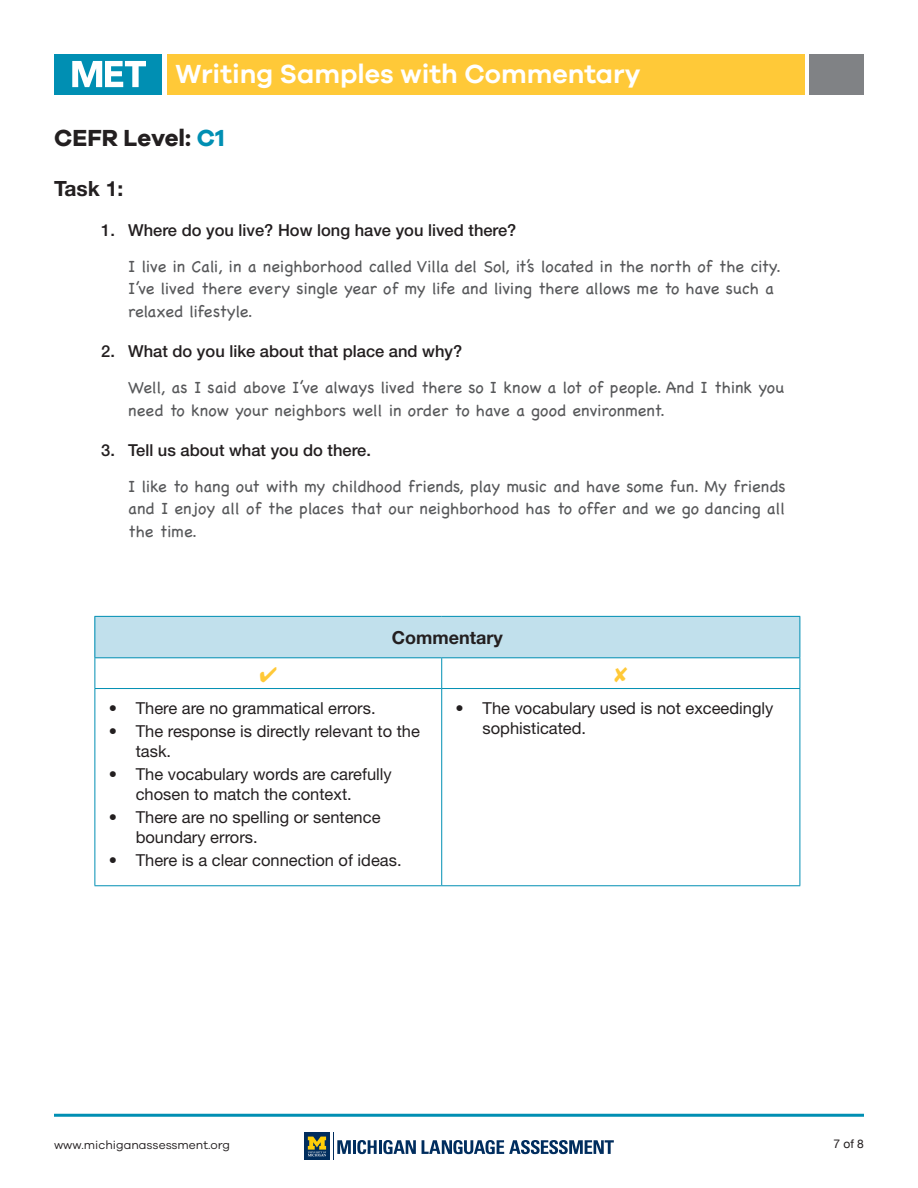
<style>
.page{position:relative;width:918px;height:1188px;background:#fff}
.page>*{position:absolute;margin:0;border:0;box-sizing:border-box;transform-origin:0 0}
.t1{font:600 27px "Galano Grotesque";color:#fff}
.t2{font:700 24px "Galano Grotesque";color:#231f20}
.t3{font:700 21px "Helvetica Neue LT Std";color:#231f20}
.t4{font:700 18px "Helvetica Neue LT Std";color:#231f20}
.t5{font:16.5px/22.5px "Chalkboard";color:#57585a}
.t6{font:16.5px/19.8px "Helvetica Neue LT Std";color:#231f20}
.t7{font:500 16.5px "Helvetica Neue LT Std";color:#231f20}
.t8{font:12px "Galano Grotesque";color:#231f20}
.t9{font:12px "Helvetica Neue";color:#231f20}
.s1{color:#008fb3}
</style>
<div class="page">
<div style="left:54px;top:54px;width:108px;height:40px;background:#008fb3"></div>
<svg style="left:304px;top:1133px;width:26px;height:27px"></svg>
<svg style="left:308px;top:1137px;width:18px;height:19px"></svg>
<hr style="left:353px;top:1140px;width:3px;height:14px;background:#002d5e">
<svg style="left:357px;top:1140px;width:20px;height:14px"></svg>
<hr style="left:379px;top:1140px;width:3px;height:14px;background:#002d5e">
<svg style="left:383px;top:1140px;width:33px;height:14px"></svg>
<svg style="left:422px;top:1140px;width:192px;height:14px"></svg>
<svg style="left:333px;top:1133px;width:18px;height:27px"></svg>
<hr style="left:54px;top:1114px;width:810px;height:3px;background:#008fb3">
<div style="left:810px;top:54px;width:54px;height:40px;background:#808285"></div>
<div style="left:167px;top:54px;width:638px;height:40px;background:#ffc938"></div>
<svg style="left:72px;top:61px;width:74px;height:26px"></svg>
<div style="left:95px;top:616px;width:705px;height:42px;background:#c1e0ec"></div>
<hr style="left:94px;top:616px;width:348px;height:1px;background:#008fb3">
<hr style="left:94px;top:617px;width:1px;height:40px;background:#008fb3">
<hr style="left:442px;top:616px;width:358px;height:1px;background:#008fb3">
<hr style="left:800px;top:617px;width:1px;height:40px;background:#008fb3">
<hr style="left:94px;top:657px;width:348px;height:1px;background:#008fb3">
<hr style="left:442px;top:657px;width:358px;height:1px;background:#008fb3">
<hr style="left:94px;top:689px;width:1px;height:196px;background:#008fb3">
<hr style="left:441px;top:689px;width:1px;height:196px;background:#008fb3">
<hr style="left:800px;top:689px;width:1px;height:196px;background:#008fb3">
<hr style="left:94px;top:885px;width:348px;height:1px;background:#008fb3">
<hr style="left:442px;top:885px;width:358px;height:1px;background:#008fb3">
<hr style="left:94px;top:658px;width:1px;height:30px;background:#008fb3">
<hr style="left:441px;top:658px;width:1px;height:30px;background:#008fb3">
<hr style="left:800px;top:658px;width:1px;height:30px;background:#008fb3">
<hr style="left:94px;top:688px;width:348px;height:1px;background:#008fb3">
<hr style="left:442px;top:688px;width:358px;height:1px;background:#008fb3">
<h1 class="t1" style="left:176px;top:58px;width:467px">Writing Samples with Commentary</h1>
<h2 class="t2" style="left:54px;top:123px;width:172px">CEFR Level: <span class="s1">C1</span></h2>
<p class="t3" style="left:54px;top:175px;width:71px">Task 1:</p>
<p class="t7" style="left:101px;top:220px;width:417px">1. Where do you live? How long have you lived there?</p>
<p class="t5" style="left:128px;top:255px;width:654px">I live in Cali, in a neighborhood called Villa del Sol, it’s located in the north of the city.<br>I’ve lived there every single year of my life and living there allows me to have such a relaxed lifestyle.</p>
<p class="t7" style="left:101px;top:341px;width:363px">2. What do you like about that place and why?</p>
<p class="t5" style="left:128px;top:376px;width:657px">Well, as I said above I’ve always lived there so I know a lot of people. And I think you need to know your neighbors well in order to have a good environment.</p>
<p class="t7" style="left:101px;top:440px;width:271px">3. Tell us about what you do there.</p>
<p class="t5" style="left:128px;top:475px;width:659px;text-align:justify">I like to hang out with my childhood friends, play music and have some fun. My friends and I enjoy all of the places that our neighborhood has to offer and we go dancing all the time.</p>
<p class="t4" style="left:392px;top:626px;width:112px">Commentary</p>
<p class="t6" style="left:109px;top:698px;width:268px">• There are no grammatical errors.</p>
<p class="t6" style="left:136px;top:721px;width:286px;text-indent:-27px">• The response is directly relevant to the task.</p>
<p class="t6" style="left:136px;top:764px;width:258px;text-indent:-27px">• The vocabulary words are carefully chosen to match the context.</p>
<p class="t6" style="left:136px;top:807px;width:246px;text-indent:-27px">• There are no spelling or sentence boundary errors.</p>
<p class="t6" style="left:109px;top:850px;width:294px">• There is a clear connection of ideas.</p>
<p class="t6" style="left:483px;top:698px;width:292px;text-indent:-27px">• The vocabulary used is not exceedingly sophisticated.</p>
<p class="t8" style="left:54px;top:1137px;width:178px">www.michiganassessment.org</p>
<p class="t9" style="left:834px;top:1135px;width:32px">7 of 8</p>
</div>
